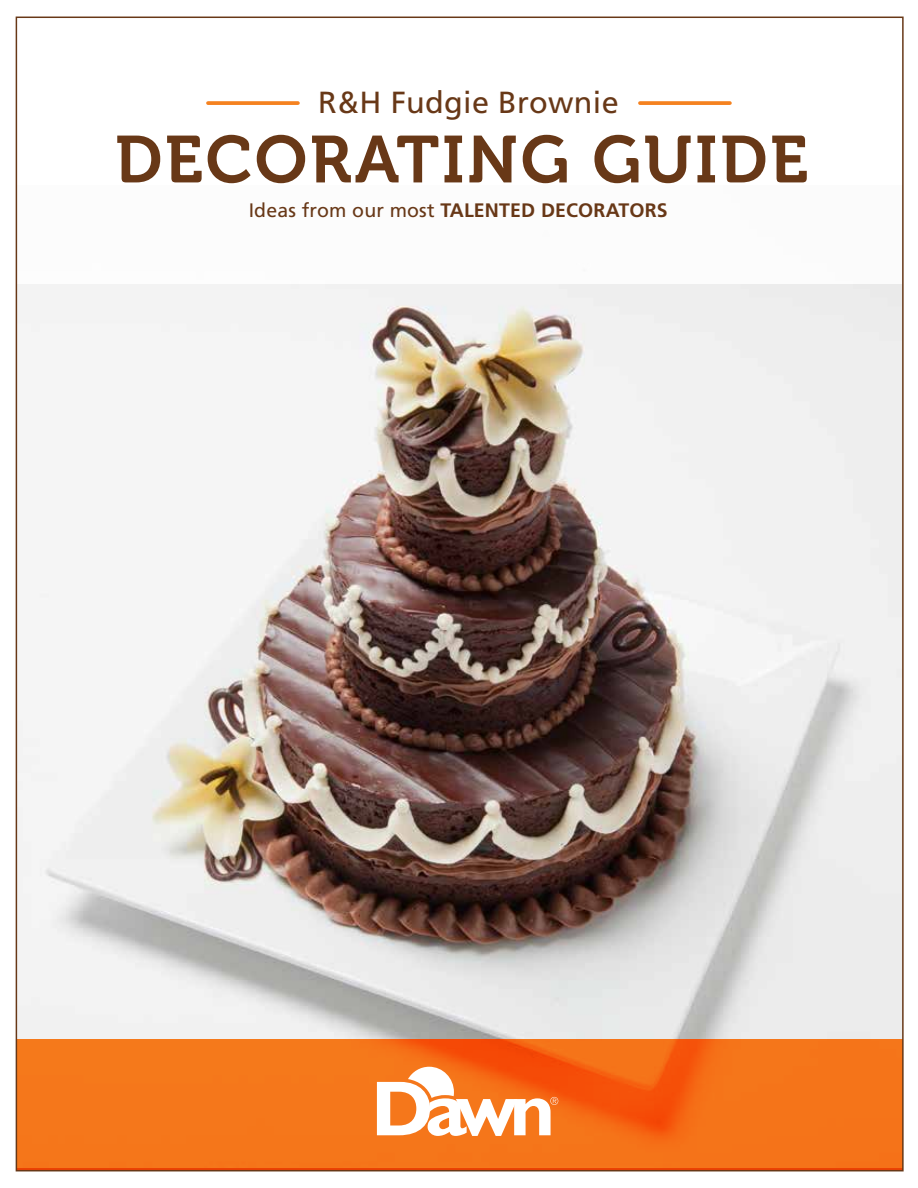
<style>
.page{position:relative;width:918px;height:1188px;background:#fff}
.page>*{position:absolute;margin:0;border:0;box-sizing:border-box;transform-origin:0 0}
.t1{font:66px "Museo 700";letter-spacing:.04em;color:#683817}
.t2{font:30.6px "Frutiger";letter-spacing:.01em;color:#683817}
.t3{font:700 19.5px "Frutiger";letter-spacing:.01em;color:#683817}
.s1{font-weight:400}
</style>
<div class="page">
<img style="left:19px;top:284px;width:882px;height:755px">
<svg style="left:640px;top:101px;width:90px;height:4px"></svg>
<svg style="left:208px;top:101px;width:90px;height:4px"></svg>
<svg style="left:19px;top:1039px;width:882px;height:129px;background:#f47118"></svg>
<svg style="left:377px;top:1067px;width:181px;height:69px"></svg>
<h2 class="t2" style="left:318px;top:85px;width:302px">R&amp;H Fudgie Brownie</h2>
<h1 class="t1" style="left:115px;top:123px;width:695px">DECORATING GUIDE</h1>
<p class="t3" style="left:249px;top:199px;width:420px"><span class="s1">Ideas from our most</span> TALENTED DECORATORS</p>
</div>
